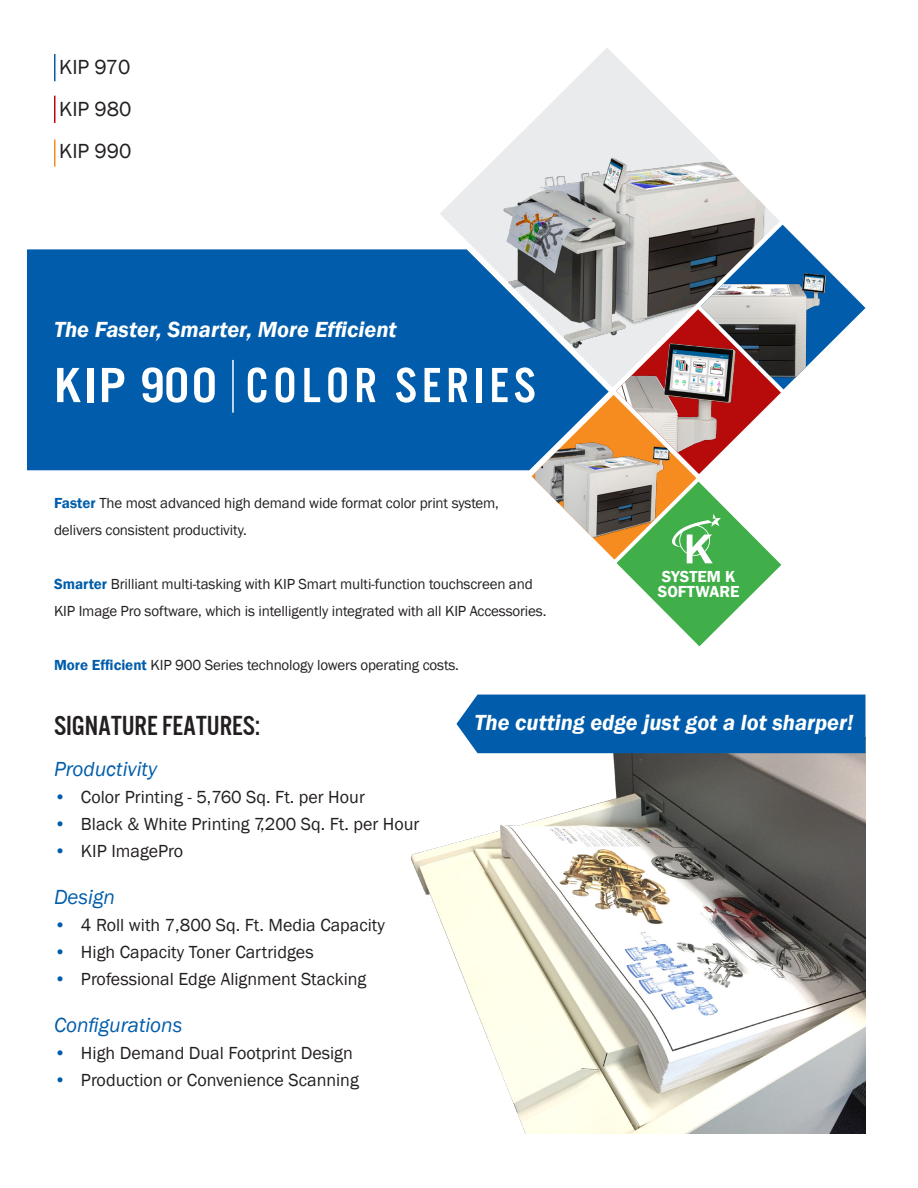
<style>
.page{position:relative;width:918px;height:1188px;background:#fff}
.page>*{position:absolute;margin:0;border:0;box-sizing:border-box;transform-origin:0 0}
.t1{font:51.3px "U.S.101";letter-spacing:.1em;color:#fff;scale:1.2 1}
.t2{font:28.5px "U.S.101";color:#231f20}
.t3{font:italic 600 22.5px "Franklin Gothic";color:#fff}
.t4{font:italic 21px "Franklin Gothic";color:#015dab}
.t5{font:21px "Franklin Gothic";color:#231f20}
.t6{font:18px "Franklin Gothic";color:#231f20}
.t7{font:600 16.5px/15.1px "Franklin Gothic";color:#fff}
.t8{font:15px/27px "Franklin Gothic";letter-spacing:-.01em;color:#231f20}
.s1{font-weight:600;color:#015dab}
.s2{color:#015dab}
</style>
<div class="page">
<hr style="left:54px;top:54px;width:2px;height:27px;background:#015dab">
<hr style="left:54px;top:96px;width:2px;height:27px;background:#b70b0b">
<hr style="left:54px;top:139px;width:2px;height:28px;background:#f68b1f">
<div style="left:27px;top:249px;width:505px;height:221px;background:#015dab"></div>
<svg style="left:532px;top:225px;width:333px;height:421px"></svg>
<svg style="left:579px;top:48px;width:56px;height:28px;fill:#eaeced"></svg>
<img style="left:440px;top:76px;width:340px;height:312px">
<hr style="left:232px;top:360px;width:2px;height:53px;background:#fff">
<img style="left:410px;top:753px;width:456px;height:381px">
<div style="left:456px;top:695px;width:410px;height:58px;background:#015dab"></div>
<p class="t5" style="left:59px;top:54px;width:73px">KIP 970</p>
<p class="t5" style="left:59px;top:96px;width:74px">KIP 980</p>
<p class="t5" style="left:59px;top:138px;width:74px">KIP 990</p>
<p class="t3" style="left:54px;top:315px;width:344px">The Faster, Smarter, More Efficient</p>
<p class="t1" style="left:54px;top:358px;width:403px">KIP 900 COLOR SERIES</p>
<p class="t8" style="left:54px;top:490px;width:447px"><span class="s1">Faster</span> The most advanced high demand wide format color print system, delivers consistent productivity.</p>
<p class="t8" style="left:54px;top:571px;width:494px"><span class="s1">Smarter</span> Brilliant multi-tasking with KIP Smart multi-function touchscreen and<br>KIP Image Pro software, which is intelligently integrated with all KIP Accessories.</p>
<p class="t8" style="left:54px;top:652px;width:407px"><span class="s1">More Efficient</span> KIP 900 Series technology lowers operating costs.</p>
<p class="t7" style="left:658px;top:569px;width:83px">SYSTEM K<br>SOFTWARE</p>
<p class="t2" style="left:54px;top:710px;width:207px">SIGNATURE FEATURES:</p>
<p class="t4" style="left:54px;top:756px;width:104px">Productivity</p>
<p class="t6" style="left:54px;top:786px;width:312px"><span class="s2">•</span> Color Printing - 5,760 Sq. Ft. per Hour</p>
<p class="t6" style="left:54px;top:813px;width:367px"><span class="s2">•</span> Black &amp; White Printing 7,200 Sq. Ft. per Hour</p>
<p class="t6" style="left:54px;top:840px;width:131px"><span class="s2">•</span> KIP ImagePro</p>
<p class="t4" style="left:54px;top:884px;width:63px">Design</p>
<p class="t6" style="left:54px;top:914px;width:332px"><span class="s2">•</span> 4 Roll with 7,800 Sq. Ft. Media Capacity</p>
<p class="t6" style="left:54px;top:941px;width:261px"><span class="s2">•</span> High Capacity Toner Cartridges</p>
<p class="t6" style="left:54px;top:968px;width:314px"><span class="s2">•</span> Professional Edge Alignment Stacking</p>
<p class="t4" style="left:54px;top:1011px;width:130px">Configurations</p>
<p class="t6" style="left:54px;top:1041px;width:300px"><span class="s2">•</span> High Demand Dual Footprint Design</p>
<p class="t6" style="left:54px;top:1068px;width:306px"><span class="s2">•</span> Production or Convenience Scanning</p>
<p class="t3" style="left:474px;top:708px;width:381px">The cutting edge just got a lot sharper!</p>
</div>
